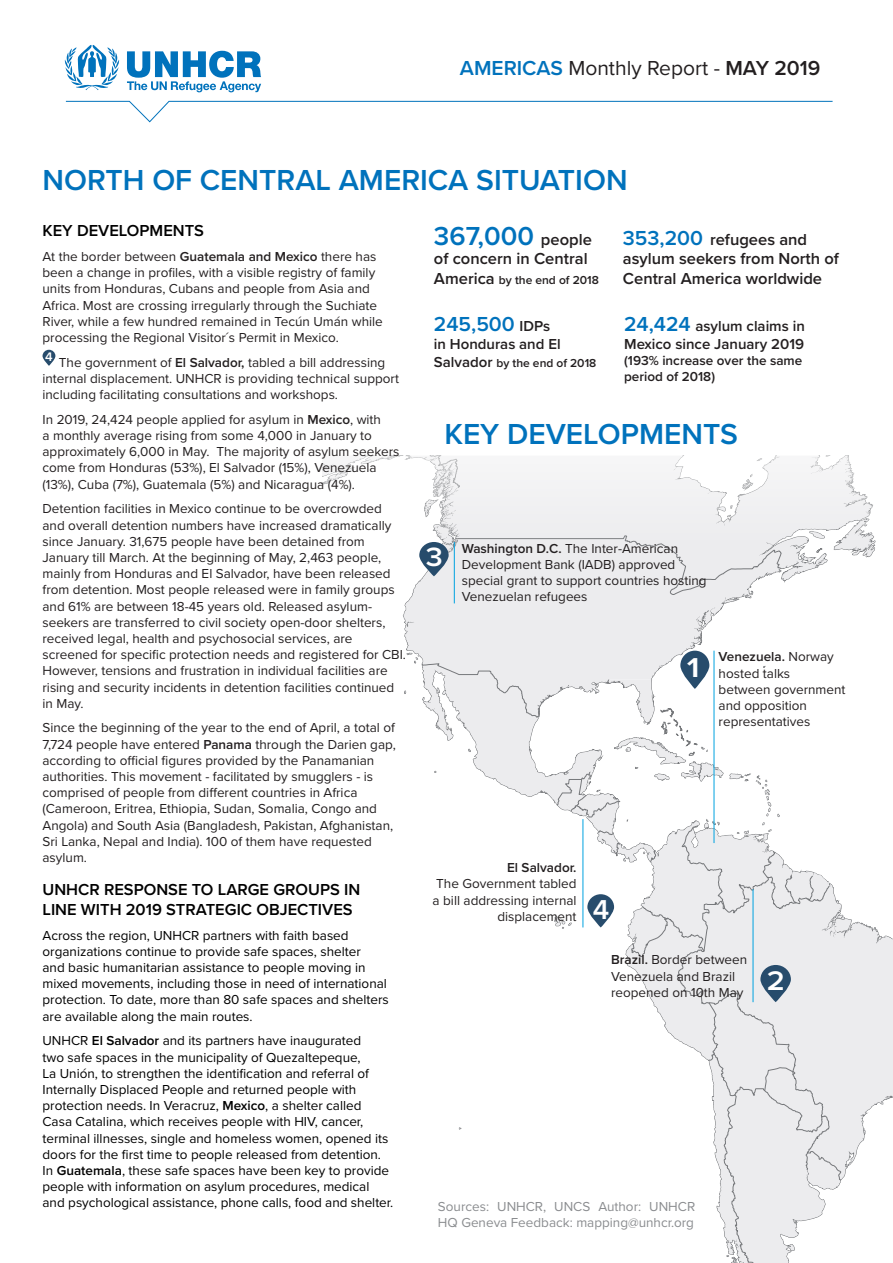
<style>
.page{position:relative;width:893px;height:1263px;background:#fff}
.page>*{position:absolute;margin:0;border:0;box-sizing:border-box;transform-origin:0 0}
.t1{font:600 30px "Proxima Nova";color:#0072bc}
.t2{font:600 28.35px "Proxima Nova";color:#fff;scale:1.2 1}
.t3{font:600 28.35px "Proxima Nova";color:#fff}
.t4{font:600 27.9px "Proxima Nova";color:#fff;scale:1.09 1}
.t5{font:600 27.45px "Proxima Nova";color:#fff;scale:1.08 1}
.t6{font:600 27px "Proxima Nova";color:#0072bc}
.t7{font:21px "Proxima Nova";color:#231f20}
.t8{font:600 21px "Proxima Nova";color:#0072bc}
.t9{font:600 16.5px/19.8px "Proxima Nova";color:#231f20}
.t10{font:600 16.5px/19.8px "Proxima Nova";color:#000}
.t11{font:600 15px/18px "Proxima Nova";color:#231f20}
.t12{font:13.5px/16.2px "Proxima Nova";color:#231f20}
.t13{font:13.5px/16.2px "Proxima Nova";color:#000}
.t14{font:13.5px/16.2px "Proxima Nova";color:#8a8c8f}
.t15{font:600 13.5px/16.2px "Proxima Nova";color:#231f20}
.t16{font:600 12px "Proxima Nova";color:#231f20}
.s1{font-weight:600;color:#0072bc}
.s2{font-weight:600}
.s3{font-size:25.5px;color:#fff}
.s4{font-size:16.5px;color:#231f20}
.s5{font-size:16.5px}
.s6{font-size:15px;color:#231f20}
.s7{font-size:15px}
.s8{font-size:21px;color:#0072bc}
</style>
<div class="page">
<svg style="left:852px;top:921px;width:41px;height:242px;fill:#ececee"></svg>
<svg style="left:781px;top:549px;width:94px;height:34px"></svg>
<svg style="left:403px;top:574px;width:349px;height:79px;background:#ededef"></svg>
<svg style="left:698px;top:634px;width:4px;height:11px"></svg>
<svg style="left:722px;top:595px;width:29px;height:8px"></svg>
<svg style="left:404px;top:653px;width:448px;height:610px"></svg>
<svg style="left:430px;top:549px;width:351px;height:46px;background:#eaeaec"></svg>
<div style="left:322px;top:456px;width:571px;height:93px;background:#f3f3f4"></div>
<svg style="left:65px;top:101px;width:768px;height:22px"></svg>
<svg style="left:64px;top:45px;width:56px;height:45px"></svg>
<svg style="left:127px;top:51px;width:134px;height:41px"></svg>
<svg style="left:43px;top:350px;width:12px;height:16px"></svg>
<svg style="left:680px;top:651px;width:29px;height:38px"></svg>
<svg style="left:760px;top:965px;width:31px;height:37px"></svg>
<svg style="left:587px;top:894px;width:27px;height:33px"></svg>
<svg style="left:419px;top:542px;width:30px;height:34px"></svg>
<hr style="left:714px;top:651px;width:1px;height:192px;background:#00a2e0">
<hr style="left:583px;top:819px;width:1px;height:108px;background:#00a2e0">
<hr style="left:753px;top:889px;width:1px;height:113px;background:#00a2e0">
<hr style="left:454px;top:542px;width:1px;height:61px;background:#00a2e0">
<p class="t7" style="left:460px;top:53px;width:422px"><span class="s1">AMERICAS</span> Monthly Report - <span class="s2">MAY 2019</span> <span class="s3">2019</span></p>
<p class="t1" style="left:43px;top:157px;width:587px">NORTH OF CENTRAL AMERICA SITUATION</p>
<p class="t10" style="left:43px;top:220px;width:163px">KEY DEVELOPMENTS</p>
<p class="t12" style="left:43px;top:248px;width:342px">At the border between <span class="s2">Guatemala and Mexico</span> there has been a change in profiles, with a visible registry of family units from Honduras, Cubans and people from Asia and Africa. Most are crossing irregularly through the Suchiate River, while a few hundred remained in Tecún Umán while processing the Regional Visitor´s Permit in Mexico.</p>
<p class="t12" style="left:43px;top:353px;width:358px"><sup>4</sup> The government of <span class="s2">El Salvador,</span> tabled a bill addressing internal displacement. UNHCR is providing technical support including facilitating consultations and workshops.</p>
<p class="t12" style="left:43px;top:411px;width:358px">In 2019, 24,424 people applied for asylum in <span class="s2">Mexico</span>, with<br>a monthly average rising from some 4,000 in January to approximately 6,000 in May. The majority of asylum seekers come from Honduras (53%), El Salvador (15%), Venezuela (13%), Cuba (7%), Guatemala (5%) and Nicaragua (4%).</p>
<p class="t12" style="left:43px;top:500px;width:365px">Detention facilities in Mexico continue to be overcrowded and overall detention numbers have increased dramatically since January. 31,675 people have been detained from January till March. At the beginning of May, 2,463 people, mainly from Honduras and El Salvador, have been released from detention. Most people released were in family groups and 61% are between 18-45 years old. Released asylum&shy;seekers are transferred to civil society open-door shelters, received legal, health and psychosocial services, are screened for specific protection needs and registered for CBI.<br>However, tensions and frustration in individual facilities are rising and security incidents in detention facilities continued in May.</p>
<p class="t12" style="left:43px;top:719px;width:355px">Since the beginning of the year to the end of April, a total of 7,724 people have entered <span class="s2">Panama</span> through the Darien gap, according to official figures provided by the Panamanian authorities. This movement - facilitated by smugglers - is comprised of people from different countries in Africa (Cameroon, Eritrea, Ethiopia, Sudan, Somalia, Congo and Angola) and South Asia (Bangladesh, Pakistan, Afghanistan, Sri Lanka, Nepal and India). 100 of them have requested asylum.</p>
<p class="t10" style="left:43px;top:879px;width:319px">UNHCR RESPONSE TO LARGE GROUPS IN<br>LINE WITH 2019 STRATEGIC OBJECTIVES</p>
<p class="t13" style="left:43px;top:926px;width:348px">Across the region, UNHCR partners with faith based organizations continue to provide safe spaces, shelter<br>and basic humanitarian assistance to people moving in mixed movements, including those in need of international protection. To date, more than 80 safe spaces and shelters are available along the main routes.</p>
<p class="t13" style="left:43px;top:1032px;width:352px">UNHCR <span class="s2">El Salvador</span> and its partners have inaugurated<br>two safe spaces in the municipality of Quezaltepeque,<br>La Unión, to strengthen the identification and referral of Internally Displaced People and returned people with protection needs. In Veracruz, <span class="s2">Mexico</span>, a shelter called Casa Catalina, which receives people with HIV, cancer, terminal illnesses, single and homeless women, opened its doors for the first time to people released from detention.<br>In <span class="s2">Guatemala</span>, these safe spaces have been key to provide people with information on asylum procedures, medical and psychological assistance, phone calls, food and shelter.</p>
<p class="t6" style="left:434px;top:215px;width:159px">367,000 <span class="s4">people</span></p>
<p class="t9" style="left:434px;top:248px;width:155px">of concern in Central</p>
<p class="t16" style="left:434px;top:271px;width:166px"><span class="s5">America</span> by the end of 2018</p>
<p class="t8" style="left:434px;top:308px;width:118px">245,500 <span class="s6">IDPs</span></p>
<p class="t11" style="left:434px;top:334px;width:128px">in Honduras and El</p>
<p class="t16" style="left:434px;top:354px;width:164px"><span class="s7">Salvador</span> by the end of 2018</p>
<p class="t9" style="left:623px;top:229px;width:218px"><span class="s8">353,200</span> refugees and asylum seekers from North of<br>Central America worldwide</p>
<p class="t11" style="left:624px;top:316px;width:182px"><span class="s8">24,424</span> asylum claims in<br>Mexico since January 2019</p>
<p class="t15" style="left:624px;top:352px;width:180px">(193% increase over the same period of 2018)</p>
<p class="t1" style="left:444px;top:411px;width:295px">KEY DEVELOPMENTS</p>
<h3 class="t5" style="left:426px;top:536px;width:17px">3</h3>
<p class="t12" style="left:462px;top:539px;width:246px"><span class="s2">Washington D.C.</span> The Inter-American Development Bank (IADB) approved special grant to support countries hosting Venezuelan refugees</p>
<h2 class="t2" style="left:687px;top:646px;width:12px">1</h2>
<p class="t12" style="left:719px;top:648px;width:128px"><span class="s2">Venezuela.</span> Norway hosted talks<br>between government and opposition representatives</p>
<p class="t15" style="left:507px;top:859px;width:71px">El Salvador.</p>
<p class="t12" style="left:433px;top:875px;width:146px;text-align:right">The Government tabled a bill addressing internal displacement</p>
<h2 class="t3" style="left:593px;top:888px;width:18px">4</h2>
<p class="t12" style="left:611px;top:951px;width:138px"><span class="s2">Brazil.</span> Border between<br>Venezuela and Brazil reopened on 10th May</p>
<h3 class="t4" style="left:767px;top:960px;width:18px">2</h3>
<p class="t14" style="left:438px;top:1198px;width:259px">Sources: UNHCR, UNCS Author: UNHCR<br>HQ Geneva Feedback: mapping@unhcr.org</p>
</div>
